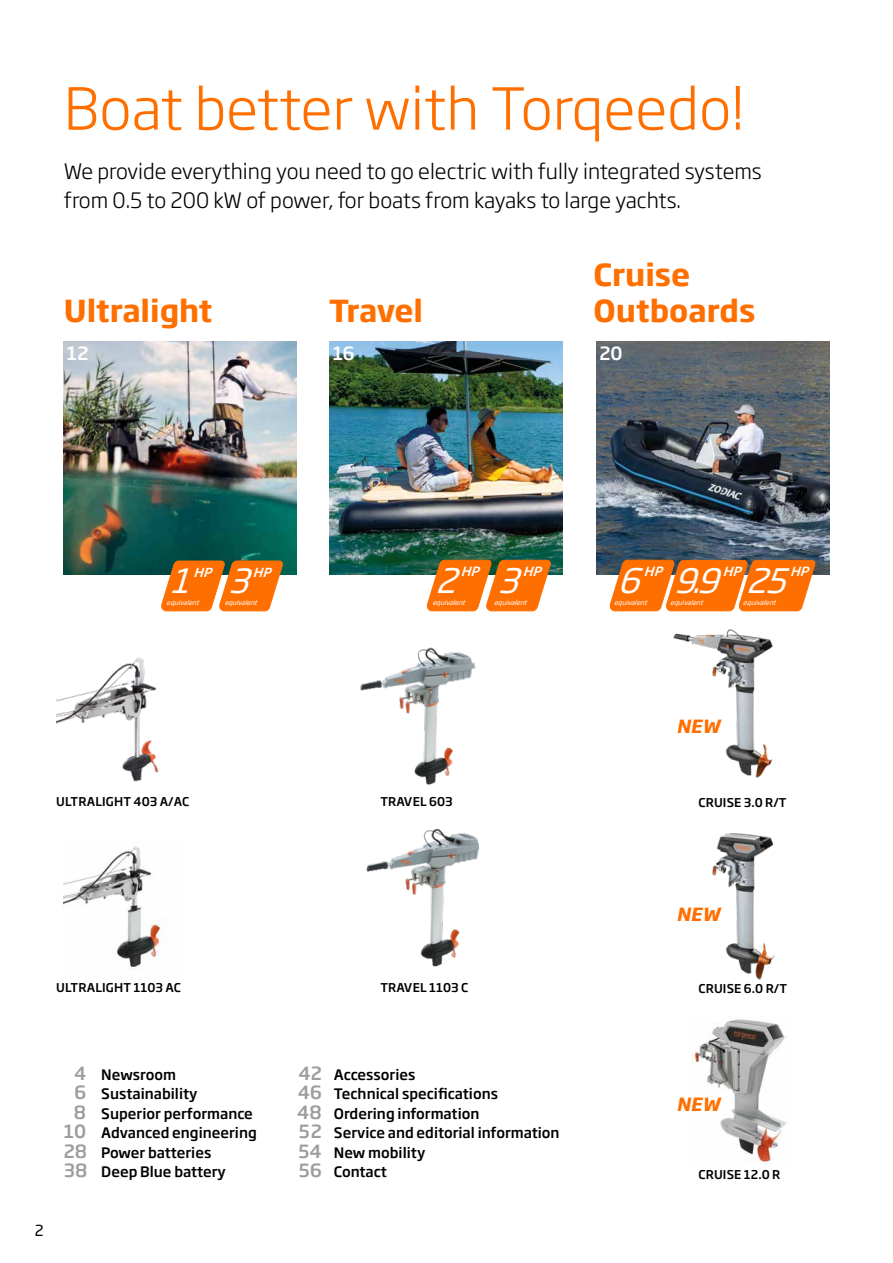
<style>
.page{position:relative;width:893px;height:1263px;background:#fff}
.page>*{position:absolute;margin:0;border:0;box-sizing:border-box;transform-origin:0 0}
.t1{font:300 57px "Soho Gothic Std";color:#ff6f00}
.t2{font:italic 33.45px "Soho Gothic Std";color:#fff}
.t3{font:italic 33.3px "Soho Gothic Std";color:#fff}
.t4{font:italic 32.85px "Soho Gothic Std";color:#fff}
.t5{font:700 30px "Soho Gothic Std";color:#ff6f00}
.t6{font:300 21px/28.5px "Soho Gothic Std";color:#000}
.t7{font:italic 700 18px "Soho Gothic Std";letter-spacing:.015em;color:#ff6f00}
.t8{font:500 18px "Soho Gothic Std";color:#fff}
.t9{font:15px "Soho Gothic Std";color:#000}
.t10{font:500 14.25px/19.5px "Soho Gothic Std";color:#000}
.t11{font:italic 500 12.6px "Soho Gothic Std";color:#fff}
.t12{font:italic 500 12.45px "Soho Gothic Std";color:#fff}
.t13{font:italic 500 12.3px "Soho Gothic Std";color:#fff}
.t14{font:500 12px "Soho Gothic Std";letter-spacing:.015em;color:#000}
.t15{font:italic 6.75px "Soho Gothic Std";color:#fff}
.t16{font:italic 6.6px "Soho Gothic Std";color:#fff}
.s1{font-size:18px;color:#9d9d9c}
</style>
<div class="page">
<img style="left:673px;top:629px;width:100px;height:149px">
<img style="left:712px;top:833px;width:63px;height:147px">
<img style="left:63px;top:846px;width:101px;height:124px">
<img style="left:56px;top:657px;width:103px;height:125px">
<img style="left:366px;top:828px;width:113px;height:139px">
<img style="left:360px;top:647px;width:116px;height:138px">
<img style="left:691px;top:1019px;width:95px;height:145px">
<img style="left:64px;top:342px;width:232px;height:232px">
<img style="left:330px;top:341px;width:233px;height:233px">
<img style="left:596px;top:341px;width:233px;height:233px">
<svg style="left:608px;top:560px;width:208px;height:51px;background:#f87917"></svg>
<svg style="left:160px;top:561px;width:124px;height:50px;background:#f27f23"></svg>
<svg style="left:425px;top:560px;width:127px;height:51px;background:#f28024"></svg>
<h1 class="t1" style="left:64px;top:73px;width:682px">Boat better with Torqeedo!</h1>
<h3 class="t6" style="left:64px;top:158px;width:700px">We provide everything you need to go electric with fully integrated systems from 0.5 to 200 kW of power, for boats from kayaks to large yachts.</h3>
<h3 class="t5" style="left:594px;top:256px;width:98px">Cruise</h3>
<h3 class="t5" style="left:64px;top:292px;width:150px">Ultralight</h3>
<h3 class="t5" style="left:329px;top:292px;width:95px">Travel</h3>
<h3 class="t5" style="left:594px;top:292px;width:163px">Outboards</h3>
<p class="t8" style="left:67px;top:341px;width:23px">12</p>
<p class="t8" style="left:333px;top:341px;width:24px">16</p>
<p class="t8" style="left:599px;top:341px;width:25px">20</p>
<h3 class="t4" style="left:170px;top:560px;width:33px">1</h3>
<p class="t13" style="left:194px;top:564px;width:24px">HP</p>
<p class="t16" style="left:167px;top:598px;width:36px">equivalent</p>
<h3 class="t4" style="left:228px;top:560px;width:34px">3</h3>
<p class="t13" style="left:253px;top:564px;width:24px">HP</p>
<p class="t16" style="left:225px;top:598px;width:36px">equivalent</p>
<h2 class="t2" style="left:436px;top:560px;width:34px">2</h2>
<p class="t11" style="left:461px;top:564px;width:24px">HP</p>
<p class="t15" style="left:432px;top:598px;width:37px">equivalent</p>
<h2 class="t2" style="left:498px;top:560px;width:35px">3</h2>
<p class="t11" style="left:523px;top:564px;width:24px">HP</p>
<p class="t15" style="left:494px;top:598px;width:37px">equivalent</p>
<p class="t14" style="left:56px;top:793px;width:135px">ULTRALIGHT 403 A/AC</p>
<p class="t14" style="left:380px;top:793px;width:74px">TRAVEL 603</p>
<p class="t14" style="left:56px;top:979px;width:126px">ULTRALIGHT 1103 AC</p>
<p class="t9" style="left:35px;top:1221px;width:10px">2</p>
<p class="t10" style="left:74px;top:1065px;width:104px"><span class="s1">4</span> Newsroom</p>
<p class="t10" style="left:74px;top:1084px;width:125px"><span class="s1">6</span> Sustainability</p>
<p class="t10" style="left:74px;top:1104px;width:180px"><span class="s1">8</span> Superior performance</p>
<p class="t10" style="left:64px;top:1123px;width:195px"><span class="s1">10</span> Advanced engineering</p>
<p class="t10" style="left:64px;top:1143px;width:149px"><span class="s1">28</span> Power batteries</p>
<p class="t10" style="left:64px;top:1162px;width:164px"><span class="s1">38</span> Deep Blue battery</p>
<p class="t14" style="left:380px;top:979px;width:89px">TRAVEL 1103 C</p>
<p class="t10" style="left:297px;top:1065px;width:264px"><span class="s1">42</span> Accessories<br><span class="s1">46</span> Technical specifications<br><span class="s1">48</span> Ordering information<br><span class="s1">52</span> Service and editorial information<br><span class="s1">54</span> New mobility<br><span class="s1">56</span> Contact</p>
<h2 class="t2" style="left:618px;top:560px;width:36px">6</h2>
<p class="t11" style="left:644px;top:563px;width:24px">HP</p>
<p class="t15" style="left:614px;top:598px;width:37px">equivalent</p>
<h3 class="t3" style="left:674px;top:560px;width:58px">9.9</h3>
<p class="t12" style="left:723px;top:564px;width:24px">HP</p>
<p class="t16" style="left:670px;top:598px;width:37px">equivalent</p>
<h3 class="t3" style="left:746px;top:560px;width:53px">25</h3>
<p class="t12" style="left:790px;top:564px;width:24px">HP</p>
<p class="t16" style="left:743px;top:598px;width:37px">equivalent</p>
<p class="t7" style="left:676px;top:714px;width:45px">NEW</p>
<p class="t14" style="left:698px;top:795px;width:90px">CRUISE 3.0 R/T</p>
<p class="t7" style="left:676px;top:902px;width:45px">NEW</p>
<p class="t14" style="left:698px;top:981px;width:90px">CRUISE 6.0 R/T</p>
<p class="t7" style="left:676px;top:1093px;width:45px">NEW</p>
<p class="t14" style="left:698px;top:1167px;width:83px">CRUISE 12.0 R</p>
</div>
